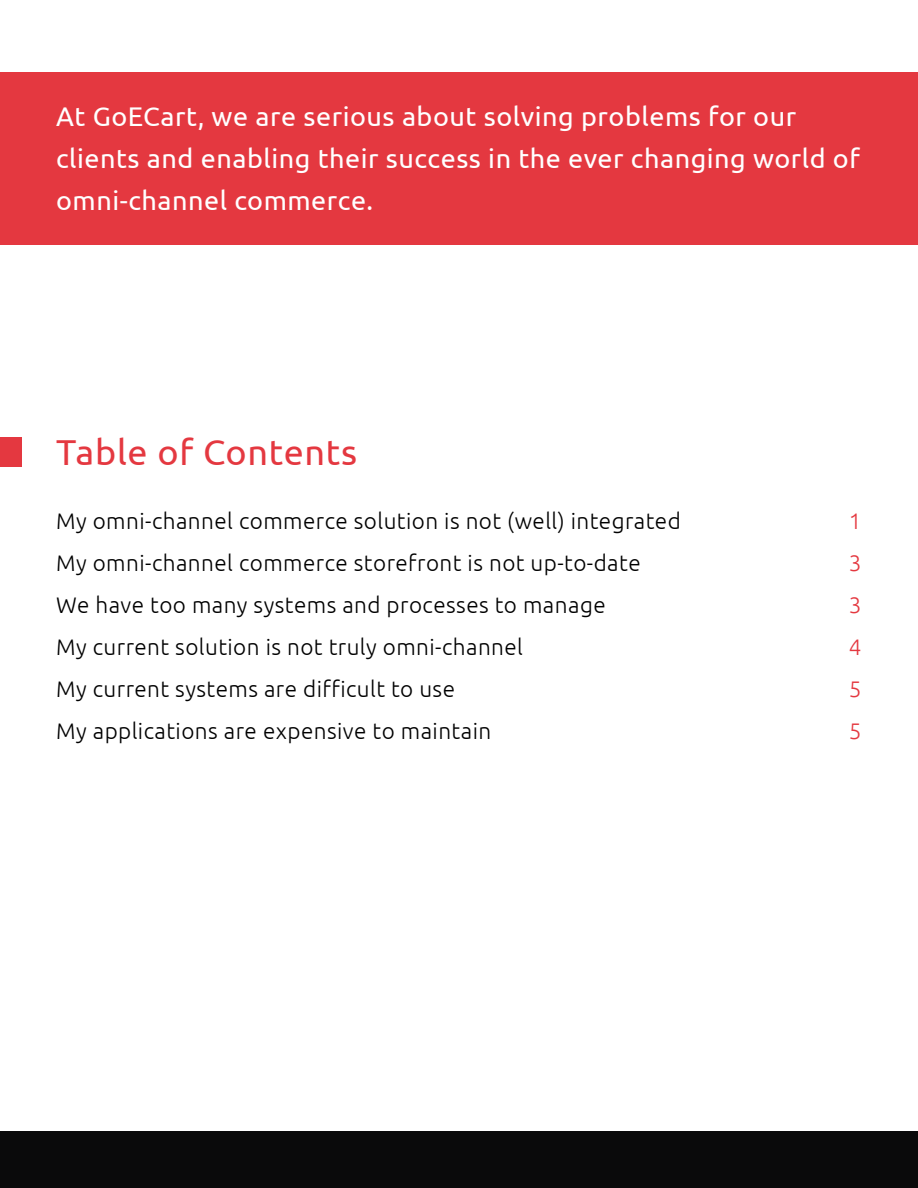
<style>
.page{position:relative;width:918px;height:1188px;background:#fff}
.page>*{position:absolute;margin:0;border:0;box-sizing:border-box;transform-origin:0 0}
.t1{font:36px "Ubuntu";letter-spacing:.02em;color:#e43840}
.t2{font:27px/42px "Ubuntu";letter-spacing:.02em;color:#fff}
.t3{font:300 22.5px/42px "Ubuntu";letter-spacing:.02em;color:#000}
.t4{font:300 22.5px/42px "Ubuntu";color:#e43840;text-align:justify}
</style>
<div class="page">
<div style="left:0;top:1132px;width:918px;height:56px;background:#0a0a0b"></div>
<div style="left:0;top:72px;width:918px;height:173px;background:#e43840"></div>
<div style="left:0;top:437px;width:22px;height:30px;background:#e43840"></div>
<p class="t2" style="left:56px;top:94px;width:805px">At GoECart, we are serious about solving problems for our clients and enabling their success in the ever changing world of omni-channel commerce.</p>
<h1 class="t1" style="left:56px;top:431px;width:303px">Table of Contents</h1>
<p class="t3" style="left:56px;top:500px;width:626px">My omni-channel commerce solution is not (well) integrated My omni-channel commerce storefront is not up-to-date<br>We have too many systems and processes to manage<br>My current solution is not truly omni-channel<br>My current systems are difficult to use<br>My applications are expensive to maintain</p>
<p class="t4" style="left:849px;top:500px;width:14px">1<br>3<br>3<br>4<br>5<br>5</p>
</div>
